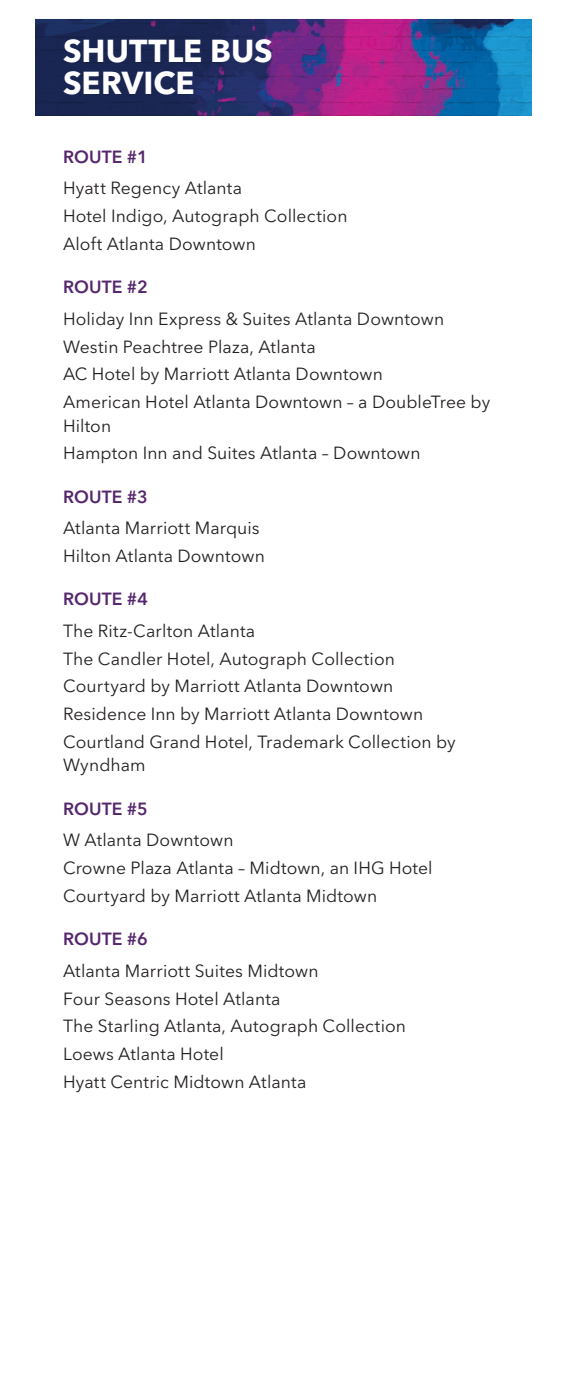
<style>
.page{position:relative;width:567px;height:1386px;background:#fff}
.page>*{position:absolute;margin:0;border:0;box-sizing:border-box;transform-origin:0 0}
.PAAG_-_Subhead_1{font:700 31.5px/31.5px "Avenir Next World";color:#fff}
.PAAG_-_Text{font:17.5px/23.6px "Avenir Next World";letter-spacing:.005em;color:#231f20}
.PAAG_-_Subhead_2{font:600 17.5px "Avenir Next World";letter-spacing:.01em;color:#55266d}
</style>
<div class="page">
<svg style="left:35px;top:19px;width:497px;height:97px;background:#403578"></svg>
<p class="PAAG_-_Subhead_1" style="left:63px;top:36px;width:211px">SHUTTLE BUS<br>SERVICE</p>
<p class="PAAG_-_Subhead_2" style="left:63px;top:147px;width:86px">ROUTE #1</p>
<p class="PAAG_-_Text" style="left:63px;top:177px;width:181px">Hyatt Regency Atlanta</p>
<p class="PAAG_-_Text" style="left:63px;top:204px;width:286px">Hotel Indigo, Autograph Collection</p>
<p class="PAAG_-_Text" style="left:63px;top:232px;width:195px">Aloft Atlanta Downtown</p>
<p class="PAAG_-_Subhead_2" style="left:63px;top:277px;width:86px">ROUTE #2</p>
<p class="PAAG_-_Text" style="left:63px;top:307px;width:383px">Holiday Inn Express &amp; Suites Atlanta Downtown</p>
<p class="PAAG_-_Text" style="left:63px;top:335px;width:254px">Westin Peachtree Plaza, Atlanta</p>
<p class="PAAG_-_Text" style="left:63px;top:363px;width:321px">AC Hotel by Marriott Atlanta Downtown</p>
<p class="PAAG_-_Text" style="left:63px;top:390px;width:429px">American Hotel Atlanta Downtown – a DoubleTree by<br>Hilton</p>
<p class="PAAG_-_Text" style="left:63px;top:442px;width:359px">Hampton Inn and Suites Atlanta – Downtown</p>
<p class="PAAG_-_Subhead_2" style="left:63px;top:486px;width:86px">ROUTE #3</p>
<p class="PAAG_-_Text" style="left:63px;top:517px;width:198px">Atlanta Marriott Marquis</p>
<p class="PAAG_-_Text" style="left:63px;top:544px;width:203px">Hilton Atlanta Downtown</p>
<p class="PAAG_-_Subhead_2" style="left:63px;top:589px;width:87px">ROUTE #4</p>
<p class="PAAG_-_Text" style="left:63px;top:619px;width:194px">The Ritz-Carlton Atlanta</p>
<p class="PAAG_-_Text" style="left:63px;top:647px;width:333px">The Candler Hotel, Autograph Collection</p>
<p class="PAAG_-_Text" style="left:63px;top:675px;width:332px">Courtyard by Marriott Atlanta Downtown</p>
<p class="PAAG_-_Text" style="left:63px;top:702px;width:362px">Residence Inn by Marriott Atlanta Downtown</p>
<p class="PAAG_-_Text" style="left:63px;top:730px;width:394px">Courtland Grand Hotel, Trademark Collection by<br>Wyndham</p>
<p class="PAAG_-_Subhead_2" style="left:63px;top:799px;width:86px">ROUTE #5</p>
<p class="PAAG_-_Text" style="left:63px;top:829px;width:172px">W Atlanta Downtown</p>
<p class="PAAG_-_Text" style="left:63px;top:856px;width:371px">Crowne Plaza Atlanta – Midtown, an IHG Hotel</p>
<p class="PAAG_-_Text" style="left:63px;top:884px;width:316px">Courtyard by Marriott Atlanta Midtown</p>
<p class="PAAG_-_Subhead_2" style="left:63px;top:929px;width:86px">ROUTE #6</p>
<p class="PAAG_-_Text" style="left:63px;top:959px;width:257px">Atlanta Marriott Suites Midtown</p>
<p class="PAAG_-_Text" style="left:63px;top:987px;width:219px">Four Seasons Hotel Atlanta</p>
<p class="PAAG_-_Text" style="left:63px;top:1015px;width:345px">The Starling Atlanta, Autograph Collection</p>
<p class="PAAG_-_Text" style="left:63px;top:1042px;width:162px">Loews Atlanta Hotel</p>
<p class="PAAG_-_Text" style="left:63px;top:1070px;width:245px">Hyatt Centric Midtown Atlanta</p>
</div>
